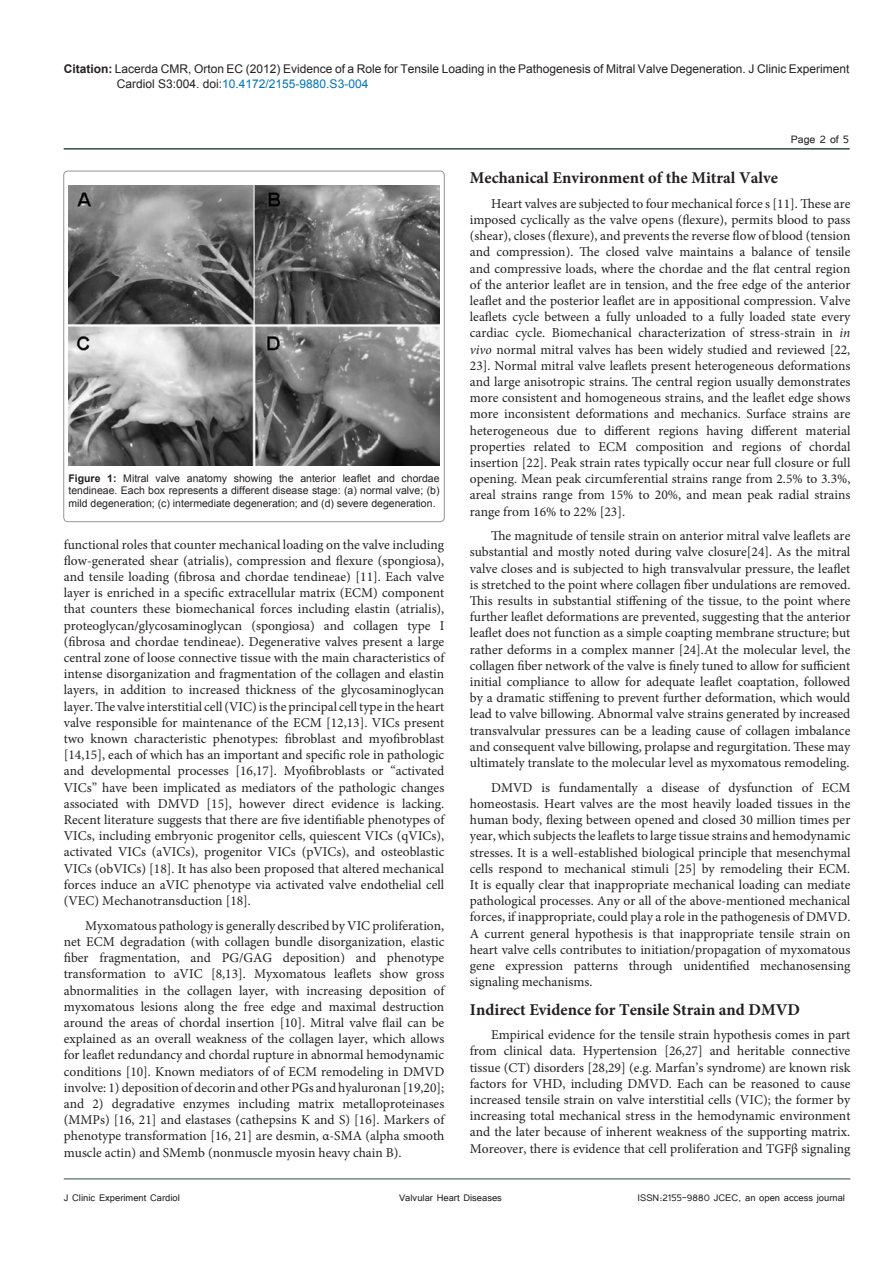
<style>
.page{position:relative;width:893px;height:1263px;background:#fff}
.page>*{position:absolute;margin:0;border:0;box-sizing:border-box;transform-origin:0 0}
.t1{font:700 16.5px "Minion Pro";color:#231f20}
.t2{font:13.5px/16.2px "Minion Pro";color:#231f20;text-align:justify}
.t3{font:13.5px "Tunga";color:#231f20}
.t4{font:12px/15px "Arial";color:#231f20}
.t5{font:12px "Tunga";color:#231f20}
.t6{font:10.5px/12.6px "Arial";color:#231f20;text-align:justify}
.s1{font-weight:700}
.s2{color:#0072bc}
.s3{font-style:italic}
</style>
<div class="page">
<hr style="left:64px;top:148px;width:786px;height:2px;background:#324b3e">
<hr style="left:64px;top:1179px;width:786px;height:1px;background:#324b3e">
<div style="left:64px;top:171px;width:380px;height:351px;border:1px solid #939598;border-radius:4px"></div>
<img style="left:68px;top:186px;width:372px;height:280px">
<p class="t4" style="left:117px;top:61px;width:734px;text-indent:-53px"><span class="s1">Citation:</span> Lacerda CMR, Orton EC (2012) Evidence of a Role for Tensile Loading in the Pathogenesis of Mitral Valve Degeneration. J Clinic Experiment<br>Cardiol S3:004. doi:<span class="s2">10.4172/2155-9880.S3-004</span></p>
<p class="t6" style="left:68px;top:472px;width:373px"><span class="s1">Figure 1:</span> Mitral valve anatomy showing the anterior leaflet and chordae tendineae. Each box represents a different disease stage: (a) normal valve; (b) mild degeneration; (c) intermediate degeneration; and (d) severe degeneration.</p>
<p class="t2" style="left:64px;top:536px;width:382px">functional roles that counter mechanical loading on the valve including flow-generated shear (atrialis), compression and flexure (spongiosa), and tensile loading (fibrosa and chordae tendineae) [11]. Each valve layer is enriched in a specific extracellular matrix (ECM) component that counters these biomechanical forces including elastin (atrialis), proteoglycan/glycosaminoglycan (spongiosa) and collagen type I (fibrosa and chordae tendineae). Degenerative valves present a large central zone of loose connective tissue with the main characteristics of intense disorganization and fragmentation of the collagen and elastin layers, in addition to increased thickness of the glycosaminoglycan layer. The valve interstitial cell (VIC) is the principal cell type in the heart valve responsible for maintenance of the ECM [12,13]. VICs present two known characteristic phenotypes: fibroblast and myofibroblast [14,15], each of which has an important and specific role in pathologic and developmental processes [16,17]. Myofibroblasts or “activated VICs” have been implicated as mediators of the pathologic changes associated with DMVD [15], however direct evidence is lacking.<br>Recent literature suggests that there are five identifiable phenotypes of VICs, including embryonic progenitor cells, quiescent VICs (qVICs), activated VICs (aVICs), progenitor VICs (pVICs), and osteoblastic VICs (obVICs) [18]. It has also been proposed that altered mechanical forces induce an aVIC phenotype via activated valve endothelial cell (VEC) Mechanotransduction [18].</p>
<p class="t2" style="left:64px;top:917px;width:382px;text-indent:21px">Myxomatous pathology is generally described by VIC proliferation, net ECM degradation (with collagen bundle disorganization, elastic fiber fragmentation, and PG/GAG deposition) and phenotype transformation to aVIC [8,13]. Myxomatous leaflets show gross abnormalities in the collagen layer, with increasing deposition of myxomatous lesions along the free edge and maximal destruction around the areas of chordal insertion [10]. Mitral valve flail can be explained as an overall weakness of the collagen layer, which allows for leaflet redundancy and chordal rupture in abnormal hemodynamic conditions [10]. Known mediators of of ECM remodeling in DMVD involve: 1) deposition of decorin and other PGs and hyaluronan [19,20]; and 2) degradative enzymes including matrix metalloproteinases (MMPs) [16, 21] and elastases (cathepsins K and S) [16]. Markers of phenotype transformation [16, 21] are desmin, α-SMA (alpha smooth muscle actin) and SMemb (nonmuscle myosin heavy chain B).</p>
<p class="t3" style="left:791px;top:131px;width:60px">Page 2 of 5</p>
<p class="t1" style="left:470px;top:166px;width:310px">Mechanical Environment of the Mitral Valve</p>
<p class="t2" style="left:470px;top:195px;width:382px;text-indent:21px">Heart valves are subjected to four mechanical force s [11]. These are imposed cyclically as the valve opens (flexure), permits blood to pass (shear), closes (flexure), and prevents the reverse flow of blood (tension and compression). The closed valve maintains a balance of tensile and compressive loads, where the chordae and the flat central region of the anterior leaflet are in tension, and the free edge of the anterior leaflet and the posterior leaflet are in appositional compression. Valve leaflets cycle between a fully unloaded to a fully loaded state every cardiac cycle. Biomechanical characterization of stress-strain in <span class="s3">in vivo</span> normal mitral valves has been widely studied and reviewed [22, 23]. Normal mitral valve leaflets present heterogeneous deformations and large anisotropic strains. The central region usually demonstrates more consistent and homogeneous strains, and the leaflet edge shows more inconsistent deformations and mechanics. Surface strains are heterogeneous due to different regions having different material properties related to ECM composition and regions of chordal insertion [22]. Peak strain rates typically occur near full closure or full opening. Mean peak circumferential strains range from 2.5% to 3.3%, areal strains range from 15% to 20%, and mean peak radial strains range from 16% to 22% [23].</p>
<p class="t2" style="left:470px;top:528px;width:382px;text-indent:21px">The magnitude of tensile strain on anterior mitral valve leaflets are substantial and mostly noted during valve closure[24]. As the mitral valve closes and is subjected to high transvalvular pressure, the leaflet is stretched to the point where collagen fiber undulations are removed.<br>This results in substantial stiffening of the tissue, to the point where further leaflet deformations are prevented, suggesting that the anterior leaflet does not function as a simple coapting membrane structure; but rather deforms in a complex manner [24].At the molecular level, the collagen fiber network of the valve is finely tuned to allow for sufficient initial compliance to allow for adequate leaflet coaptation, followed by a dramatic stiffening to prevent further deformation, which would lead to valve billowing. Abnormal valve strains generated by increased transvalvular pressures can be a leading cause of collagen imbalance and consequent valve billowing, prolapse and regurgitation. These may ultimately translate to the molecular level as myxomatous remodeling.</p>
<p class="t2" style="left:470px;top:779px;width:382px;text-indent:21px">DMVD is fundamentally a disease of dysfunction of ECM homeostasis. Heart valves are the most heavily loaded tissues in the human body, flexing between opened and closed 30 million times per year, which subjects the leaflets to large tissue strains and hemodynamic stresses. It is a well-established biological principle that mesenchymal cells respond to mechanical stimuli [25] by remodeling their ECM.<br>It is equally clear that inappropriate mechanical loading can mediate pathological processes. Any or all of the above-mentioned mechanical forces, if inappropriate, could play a role in the pathogenesis of DMVD.<br>A current general hypothesis is that inappropriate tensile strain on heart valve cells contributes to initiation/propagation of myxomatous gene expression patterns through unidentified mechanosensing signaling mechanisms.</p>
<p class="t1" style="left:470px;top:997px;width:332px">Indirect Evidence for Tensile Strain and DMVD</p>
<p class="t2" style="left:470px;top:1027px;width:382px;text-indent:21px">Empirical evidence for the tensile strain hypothesis comes in part from clinical data. Hypertension [26,27] and heritable connective tissue (CT) disorders [28,29] (e.g. Marfan’s syndrome) are known risk factors for VHD, including DMVD. Each can be reasoned to cause increased tensile strain on valve interstitial cells (VIC); the former by increasing total mechanical stress in the hemodynamic environment and the later because of inherent weakness of the supporting matrix.<br>Moreover, there is evidence that cell proliferation and TGFβ signaling</p>
<p class="t5" style="left:64px;top:1190px;width:118px">J Clinic Experiment Cardiol</p>
<p class="t5" style="left:399px;top:1190px;width:104px">Valvular Heart Diseases</p>
<p class="t5" style="left:638px;top:1190px;width:209px">ISSN:2155-9880 JCEC, an open access journal</p>
</div>
